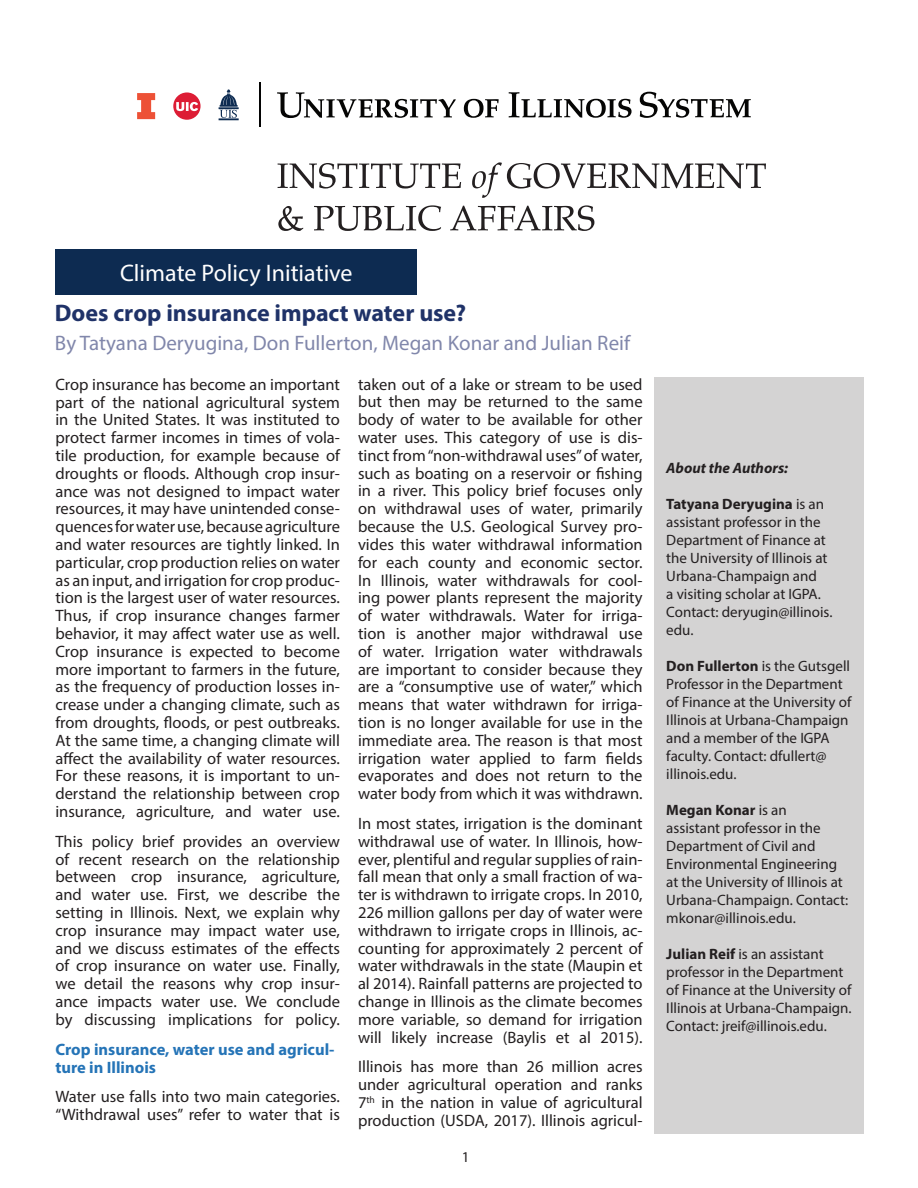
<style>
.page{position:relative;width:918px;height:1188px;background:#fff}
.page>*{position:absolute;margin:0;border:0;box-sizing:border-box;transform-origin:0 0}
.t1{font:700 24px "Myriad Pro";letter-spacing:-.005em;color:#1f3268}
.t2{font:24px "Myriad Pro";color:#fff}
.t3{font:21px "Myriad Pro";color:#8187ab}
.t4{font:16.5px/17.9px "Myriad Pro";color:#231f20;text-align:justify}
.t5{font:700 16.5px/17.9px "Myriad Pro";color:#2574b7}
.t6{font:15px/18px "Myriad Pro";color:#231f20}
.t7{font:italic 700 15px "Myriad Pro";color:#231f20}
.s1{font-weight:700}
</style>
<div class="page">
<svg style="left:278px;top:163px;width:183px;height:26px"></svg>
<svg style="left:472px;top:162px;width:294px;height:36px"></svg>
<svg style="left:278px;top:206px;width:25px;height:25px"></svg>
<svg style="left:314px;top:205px;width:127px;height:26px"></svg>
<svg style="left:450px;top:205px;width:144px;height:26px"></svg>
<svg style="left:277px;top:92px;width:179px;height:26px"></svg>
<svg style="left:464px;top:99px;width:35px;height:19px"></svg>
<svg style="left:509px;top:92px;width:123px;height:26px"></svg>
<svg style="left:640px;top:92px;width:111px;height:26px"></svg>
<hr style="left:259px;top:83px;width:1px;height:44px;background:#050504">
<svg style="left:137px;top:93px;width:18px;height:26px"></svg>
<svg style="left:173px;top:92px;width:28px;height:28px"></svg>
<svg style="left:219px;top:89px;width:20px;height:31px"></svg>
<div style="left:55px;top:249px;width:362px;height:46px;background:#0d2b51"></div>
<div style="left:654px;top:377px;width:210px;height:757px;background:#d4d3d3"></div>
<h1 class="t2" style="left:120px;top:258px;width:234px">Climate Policy Initiative</h1>
<h1 class="t1" style="left:55px;top:298px;width:413px">Does crop insurance impact water use?</h1>
<p class="t3" style="left:55px;top:330px;width:577px">By Tatyana Deryugina, Don Fullerton, Megan Konar and Julian Reif</p>
<p class="t4" style="left:55px;top:375px;width:286px">Crop insurance has become an important part of the national agricultural system in the United States. It was instituted to protect farmer incomes in times of vola&shy;tile production, for example because of droughts or floods. Although crop insur&shy;ance was not designed to impact water resources, it may have unintended conse&shy;quences for water use, because agriculture and water resources are tightly linked. In particular, crop production relies on water as an input, and irrigation for crop produc&shy;tion is the largest user of water resources.<br>Thus, if crop insurance changes farmer behavior, it may affect water use as well.<br>Crop insurance is expected to become more important to farmers in the future, as the frequency of production losses in&shy;crease under a changing climate, such as from droughts, floods, or pest outbreaks.<br>At the same time, a changing climate will affect the availability of water resources.<br>For these reasons, it is important to un&shy;derstand the relationship between crop insurance, agriculture, and water use.</p>
<p class="t4" style="left:55px;top:832px;width:286px">This policy brief provides an overview of recent research on the relationship between crop insurance, agriculture, and water use. First, we describe the setting in Illinois. Next, we explain why crop insurance may impact water use, and we discuss estimates of the effects of crop insurance on water use. Finally, we detail the reasons why crop insur&shy;ance impacts water use. We conclude by discussing implications for policy.</p>
<p class="t5" style="left:55px;top:1040px;width:281px">Crop insurance, water use and agricul&shy;ture in Illinois</p>
<p class="t4" style="left:55px;top:1088px;width:286px">Water use falls into two main categories. “Withdrawal uses” refer to water that is</p>
<p class="t4" style="left:358px;top:375px;width:286px">taken out of a lake or stream to be used but then may be returned to the same body of water to be available for other water uses. This category of use is dis&shy;tinct from “non-withdrawal uses” of water, such as boating on a reservoir or fishing in a river. This policy brief focuses only on withdrawal uses of water, primarily because the U.S. Geological Survey pro&shy;vides this water withdrawal information for each county and economic sector.<br>In Illinois, water withdrawals for cool&shy;ing power plants represent the majority of water withdrawals. Water for irriga&shy;tion is another major withdrawal use of water. Irrigation water withdrawals are important to consider because they are a “consumptive use of water,” which means that water withdrawn for irriga&shy;tion is no longer available for use in the immediate area. The reason is that most irrigation water applied to farm fields evaporates and does not return to the water body from which it was withdrawn.</p>
<p class="t4" style="left:358px;top:814px;width:286px">In most states, irrigation is the dominant withdrawal use of water. In Illinois, how&shy;ever, plentiful and regular supplies of rain&shy;fall mean that only a small fraction of wa&shy;ter is withdrawn to irrigate crops. In 2010, 226 million gallons per day of water were withdrawn to irrigate crops in Illinois, ac&shy;counting for approximately 2 percent of water withdrawals in the state (Maupin et al 2014). Rainfall patterns are projected to change in Illinois as the climate becomes more variable, so demand for irrigation will likely increase (Baylis et al 2015).</p>
<p class="t4" style="left:358px;top:1058px;width:286px">Illinois has more than 26 million acres under agricultural operation and ranks 7<sup>th</sup> in the nation in value of agricultural production (USDA, 2017). Illinois agricul-</p>
<p class="t6" style="left:462px;top:1148px;width:9px">1</p>
<p class="t7" style="left:666px;top:459px;width:123px">About the Authors:</p>
<p class="t6" style="left:666px;top:495px;width:168px"><span class="s1">Tatyana Deryugina</span> is an assistant professor in the<br>Department of Finance at the University of Illinois at<br>Urbana-Champaign and<br>a visiting scholar at IGPA.<br>Contact: deryugin@illinois. edu.</p>
<p class="t6" style="left:666px;top:657px;width:187px"><span class="s1">Don Fullerton</span> is the Gutsgell<br>Professor in the Department of Finance at the University of<br>Illinois at Urbana-Champaign and a member of the IGPA faculty. Contact: dfullert@ illinois.edu.</p>
<p class="t6" style="left:666px;top:801px;width:183px"><span class="s1">Megan Konar</span> is an<br>assistant professor in the<br>Department of Civil and<br>Environmental Engineering at the University of Illinois at<br>Urbana-Champaign. Contact: mkonar@illinois.edu.</p>
<p class="t6" style="left:666px;top:945px;width:187px"><span class="s1">Julian Reif</span> is an assistant professor in the Department of Finance at the University of<br>Illinois at Urbana-Champaign.<br>Contact: jreif@illinois.edu.</p>
</div>
